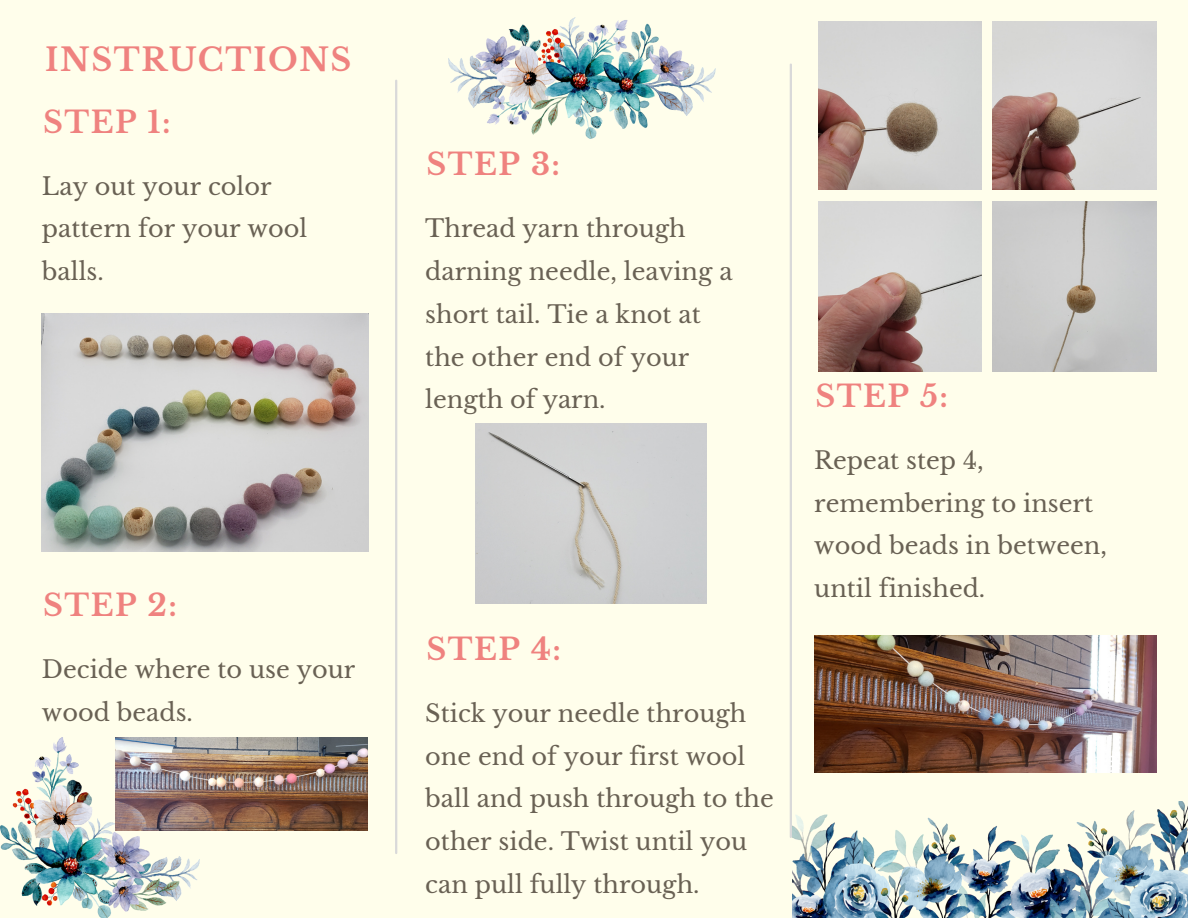
<style>
.page{position:relative;width:1188px;height:918px;background:#fffeeb}
.page>*{position:absolute;margin:0;border:0;box-sizing:border-box;transform-origin:0 0}
.t1{font:700 31.5px "Libre Baskerville";letter-spacing:.05em;color:#ef827f}
.t2{font:700 30px "Libre Baskerville";letter-spacing:.05em;color:#ef827f}
.t3{font:24px/42.8px "Libre Baskerville";color:#696154}
</style>
<div class="page">
<img style="left:819px;top:21px;width:163px;height:169px">
<img style="left:993px;top:21px;width:163px;height:169px">
<img style="left:819px;top:201px;width:163px;height:170px">
<img style="left:993px;top:201px;width:163px;height:170px">
<img style="left:0;top:737px;width:199px;height:181px">
<img style="left:449px;top:17px;width:267px;height:122px">
<img style="left:792px;top:802px;width:396px;height:116px">
<img style="left:42px;top:313px;width:326px;height:239px">
<div style="left:476px;top:424px;width:230px;height:180px;background:#cecfd0"></div>
<img style="left:814px;top:636px;width:342px;height:137px">
<img style="left:116px;top:737px;width:252px;height:94px">
<hr style="left:395px;top:80px;width:2px;height:774px;background:#d9d9d9">
<hr style="left:790px;top:64px;width:2px;height:774px;background:#d9d9d9">
<p class="t1" style="left:45px;top:40px;width:308px">INSTRUCTIONS</p>
<p class="t2" style="left:43px;top:103px;width:129px">STEP 1:</p>
<p class="t3" style="left:42px;top:165px;width:267px">Lay out your color pattern for your wool balls.</p>
<p class="t2" style="left:43px;top:587px;width:136px">STEP 2:</p>
<p class="t3" style="left:42px;top:648px;width:315px">Decide where to use your wood beads.</p>
<p class="t2" style="left:426px;top:146px;width:135px">STEP 3:</p>
<p class="t3" style="left:425px;top:208px;width:309px">Thread yarn through darning needle, leaving a short tail. Tie a knot at the other end of your length of yarn.</p>
<p class="t2" style="left:427px;top:631px;width:136px">STEP 4:</p>
<p class="t3" style="left:425px;top:692px;width:350px">Stick your needle through one end of your first wool ball and push through to the other side. Twist until you can pull fully through.</p>
<p class="t2" style="left:815px;top:378px;width:134px">STEP 5:</p>
<p class="t3" style="left:814px;top:439px;width:294px">Repeat step 4, remembering to insert wood beads in between, until finished.</p>
</div>
